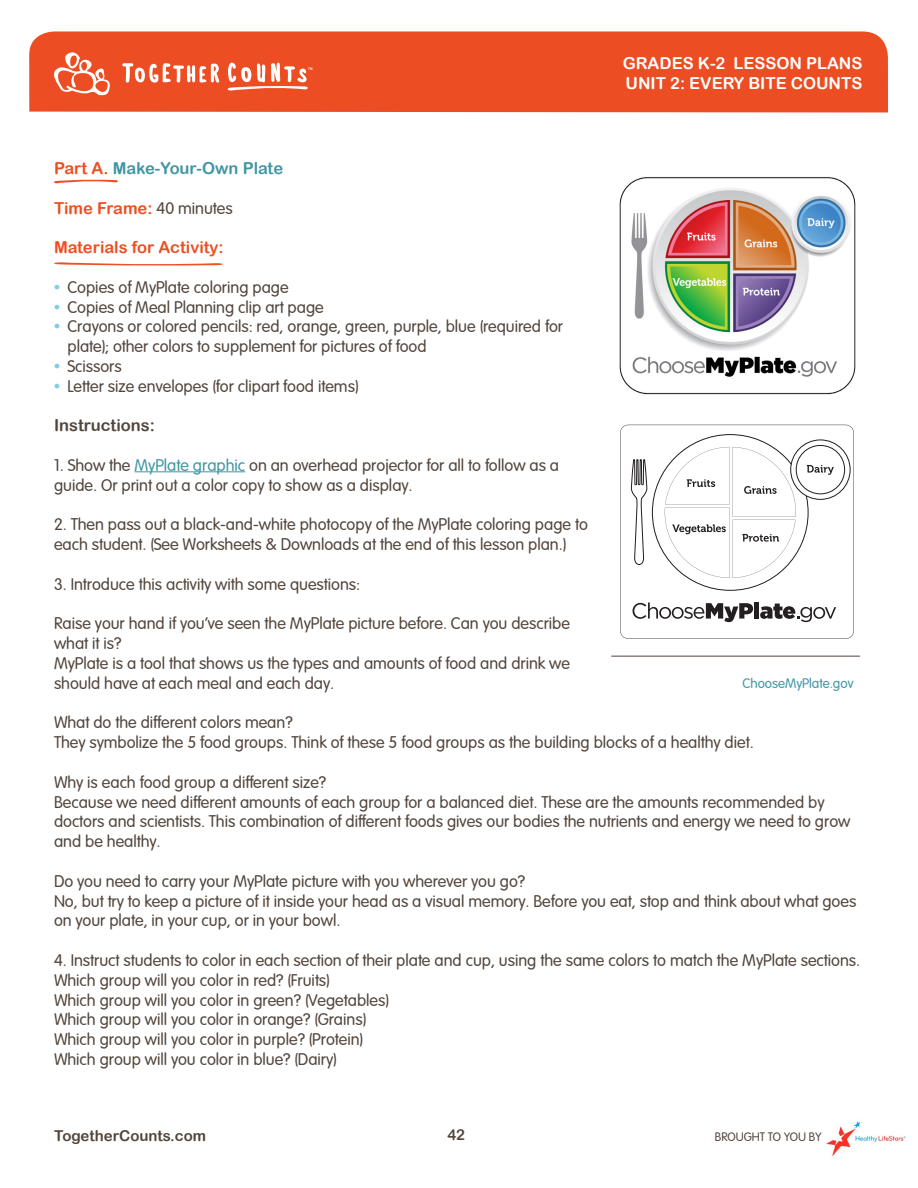
<style>
.page{position:relative;width:918px;height:1188px;background:#fff}
.page>*{position:absolute;margin:0;border:0;box-sizing:border-box;transform-origin:0 0}
.Body{font:16.5px/19.8px "Arial Rounded";color:#52453c}
.t1{font:16.5px/19.8px "Arial Rounded MT Bold";color:#fff}
.Subhead_orange{font:16.5px "Arial Rounded MT Bold";color:#4196a4}
.t2{font:16.5px "Arial Rounded MT Bold";color:#ec4e24}
.Body-2{font:16.5px "Arial Rounded MT Bold";color:#ed5023}
.Body-3{font:16.5px "Arial Rounded MT Bold";color:#52453c}
.t3{font:15px "Arial Rounded MT Bold";color:#52453c}
.t4{font:13.5px "Arial Rounded";color:#4196a4}
.t5{font:12px "Arial Rounded";color:#52453c}
.s1{color:#ec4e24}
.s2{font-family:"Arial Rounded";color:#52453c}
.s3{font-family:"Arial Rounded MT Bold";color:#7ed0e0}
.s4{color:#4196a4}
</style>
<div class="page">
<div style="left:29px;top:31px;width:859px;height:81px;background:#ec4d23"></div>
<svg style="left:53px;top:52px;width:57px;height:44px"></svg>
<svg style="left:122px;top:63px;width:97px;height:20px"></svg>
<svg style="left:227px;top:63px;width:85px;height:28px"></svg>
<hr style="left:135px;top:472px;width:110px;height:1px;background:#4196a4">
<svg style="left:54px;top:179px;width:64px;height:4px"></svg>
<svg style="left:54px;top:262px;width:169px;height:4px"></svg>
<img style="left:619px;top:177px;width:237px;height:218px">
<svg style="left:620px;top:425px;width:234px;height:214px"></svg>
<div style="left:652px;top:435px;width:156px;height:155px;background:#fff;border-radius:50%"></div>
<svg style="left:631px;top:425px;width:16px;height:140px"></svg>
<div style="left:791px;top:440px;width:59px;height:59px;background:#fff;border-radius:50%"></div>
<div style="left:791px;top:440px;width:59px;height:60px;border:1px solid #231f20;border-radius:50%"></div>
<div style="left:796px;top:445px;width:49px;height:49px;border:1px solid #231f20;border-radius:50%"></div>
<svg style="left:807px;top:465px;width:27px;height:10px"></svg>
<svg style="left:665px;top:447px;width:131px;height:131px"></svg>
<svg style="left:633px;top:603px;width:120px;height:19px"></svg>
<div style="left:754px;top:603px;width:5px;height:16px;background:#231f20"></div>
<svg style="left:760px;top:604px;width:76px;height:18px"></svg>
<hr style="left:611px;top:656px;width:249px;height:1px;background:#52453c">
<img style="left:826px;top:1121px;width:80px;height:36px">
<p class="t1" style="left:623px;top:53px;width:241px">GRADES K-2 LESSON PLANS<br>UNIT 2: EVERY BITE COUNTS</p>
<p class="Subhead_orange" style="left:54px;top:158px;width:231px"><span class="s1">Part A.</span> Make-Your-Own Plate</p>
<p class="Body-2" style="left:54px;top:198px;width:180px">Time Frame: <span class="s2">40 minutes</span></p>
<p class="t2" style="left:54px;top:238px;width:171px">Materials for Activity:</p>
<p class="Body" style="left:54px;top:276px;width:236px"><span class="s3">•</span> Copies of MyPlate coloring page</p>
<p class="Body" style="left:54px;top:296px;width:271px"><span class="s3">•</span> Copies of Meal Planning clip art page</p>
<p class="Body" style="left:68px;top:315px;width:497px;text-indent:-14px"><span class="s3">•</span> Crayons or colored pencils: red, orange, green, purple, blue (required for plate); other colors to supplement for pictures of food</p>
<p class="Body" style="left:54px;top:355px;width:69px"><span class="s3">•</span> Scissors</p>
<p class="Body" style="left:54px;top:375px;width:306px"><span class="s3">•</span> Letter size envelopes (for clipart food items)</p>
<p class="Body-3" style="left:54px;top:416px;width:102px">Instructions:</p>
<p class="Body" style="left:54px;top:454px;width:507px">1. Show the <span class="s4">MyPlate graphic</span> on an overhead projector for all to follow as a guide. Or print out a color copy to show as a display.</p>
<p class="Body" style="left:54px;top:513px;width:535px">2. Then pass out a black-and-white photocopy of the MyPlate coloring page to each student. (See Worksheets &amp; Downloads at the end of this lesson plan.)</p>
<p class="Body" style="left:54px;top:573px;width:308px">3. Introduce this activity with some questions:</p>
<p class="Body" style="left:54px;top:612px;width:518px">Raise your hand if you’ve seen the MyPlate picture before. Can you describe what it is?</p>
<p class="Body" style="left:54px;top:652px;width:517px">MyPlate is a tool that shows us the types and amounts of food and drink we should have at each meal and each day.</p>
<p class="Body" style="left:54px;top:711px;width:240px">What do the different colors mean?</p>
<p class="Body" style="left:54px;top:731px;width:701px">They symbolize the 5 food groups. Think of these 5 food groups as the building blocks of a healthy diet.</p>
<p class="Body" style="left:54px;top:771px;width:274px">Why is each food group a different size?</p>
<p class="Body" style="left:54px;top:791px;width:798px">Because we need different amounts of each group for a balanced diet. These are the amounts recommended by doctors and scientists. This combination of different foods gives our bodies the nutrients and energy we need to grow and be healthy.</p>
<p class="Body" style="left:54px;top:870px;width:473px">Do you need to carry your MyPlate picture with you wherever you go?</p>
<p class="Body" style="left:54px;top:890px;width:804px">No, but try to keep a picture of it inside your head as a visual memory. Before you eat, stop and think about what goes on your plate, in your cup, or in your bowl.</p>
<p class="Body" style="left:54px;top:949px;width:808px">4. Instruct students to color in each section of their plate and cup, using the same colors to match the MyPlate sections.</p>
<p class="Body" style="left:54px;top:969px;width:277px">Which group will you color in red? (Fruits)</p>
<p class="Body" style="left:54px;top:989px;width:336px">Which group will you color in green? (Vegetables)</p>
<p class="Body" style="left:54px;top:1008px;width:314px">Which group will you color in orange? (Grains)</p>
<p class="Body" style="left:54px;top:1028px;width:310px">Which group will you color in purple? (Protein)</p>
<p class="Body" style="left:54px;top:1048px;width:284px">Which group will you color in blue? (Dairy)</p>
<p class="t4" style="left:742px;top:673px;width:112px">ChooseMyPlate.gov</p>
<p class="t3" style="left:54px;top:1127px;width:154px">TogetherCounts.com</p>
<p class="t3" style="left:447px;top:1126px;width:19px">42</p>
<p class="t5" style="left:715px;top:1128px;width:108px">BROUGHT TO YOU BY</p>
</div>
